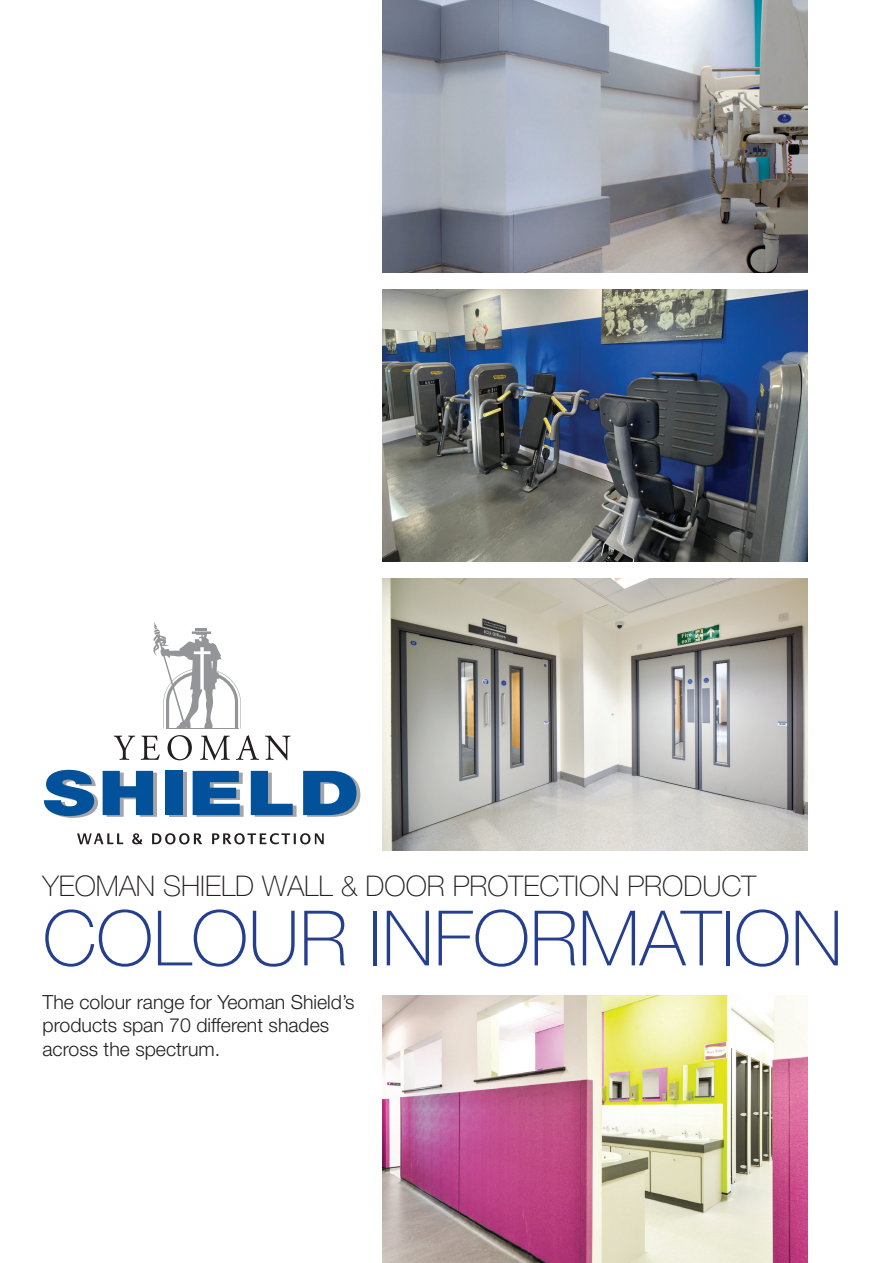
<style>
.page{position:relative;width:893px;height:1263px;background:#fff}
.page>*{position:absolute;margin:0;border:0;box-sizing:border-box;transform-origin:0 0}
.t1{font:100 76.5px "Helvetica Neue LT Std";color:#253f8e}
.t2{font:100 28.5px "Helvetica Neue LT Std";color:#231f20}
.t3{font:300 19.5px/23.4px "Helvetica Neue LT Std";color:#231f20}
</style>
<div class="page">
<div style="left:169px;top:772px;width:17px;height:45px;background:linear-gradient(to bottom,#a4a5a9,#a4a5a9)"></div>
<svg style="left:44px;top:770px;width:113px;height:48px"></svg>
<div style="left:165px;top:771px;width:17px;height:44px;background:#01529b"></div>
<svg style="left:193px;top:771px;width:51px;height:46px;background:#3b76ab"></svg>
<svg style="left:251px;top:771px;width:46px;height:46px"></svg>
<svg style="left:303px;top:771px;width:57px;height:46px"></svg>
<svg style="left:153px;top:622px;width:88px;height:107px"></svg>
<svg style="left:114px;top:736px;width:21px;height:24px"></svg>
<svg style="left:141px;top:736px;width:19px;height:24px"></svg>
<svg style="left:168px;top:735px;width:24px;height:25px"></svg>
<svg style="left:200px;top:736px;width:30px;height:24px"></svg>
<svg style="left:236px;top:735px;width:23px;height:25px"></svg>
<svg style="left:265px;top:736px;width:25px;height:24px"></svg>
<svg style="left:77px;top:833px;width:46px;height:11px"></svg>
<svg style="left:132px;top:833px;width:10px;height:11px"></svg>
<svg style="left:152px;top:833px;width:50px;height:11px"></svg>
<svg style="left:212px;top:833px;width:112px;height:11px"></svg>
<img style="left:383px;top:0;width:425px;height:272px">
<img style="left:383px;top:289px;width:425px;height:272px">
<img style="left:383px;top:578px;width:425px;height:272px">
<img style="left:383px;top:995px;width:425px;height:268px">
<p class="t2" style="left:43px;top:870px;width:715px">YEOMAN SHIELD WALL &amp; DOOR PROTECTION PRODUCT</p>
<p class="t1" style="left:43px;top:894px;width:802px">COLOUR INFORMATION</p>
<p class="t3" style="left:43px;top:990px;width:314px">The colour range for Yeoman Shield’s</p>
<p class="t3" style="left:43px;top:1013px;width:288px">products span 70 different shades across the spectrum.</p>
</div>
